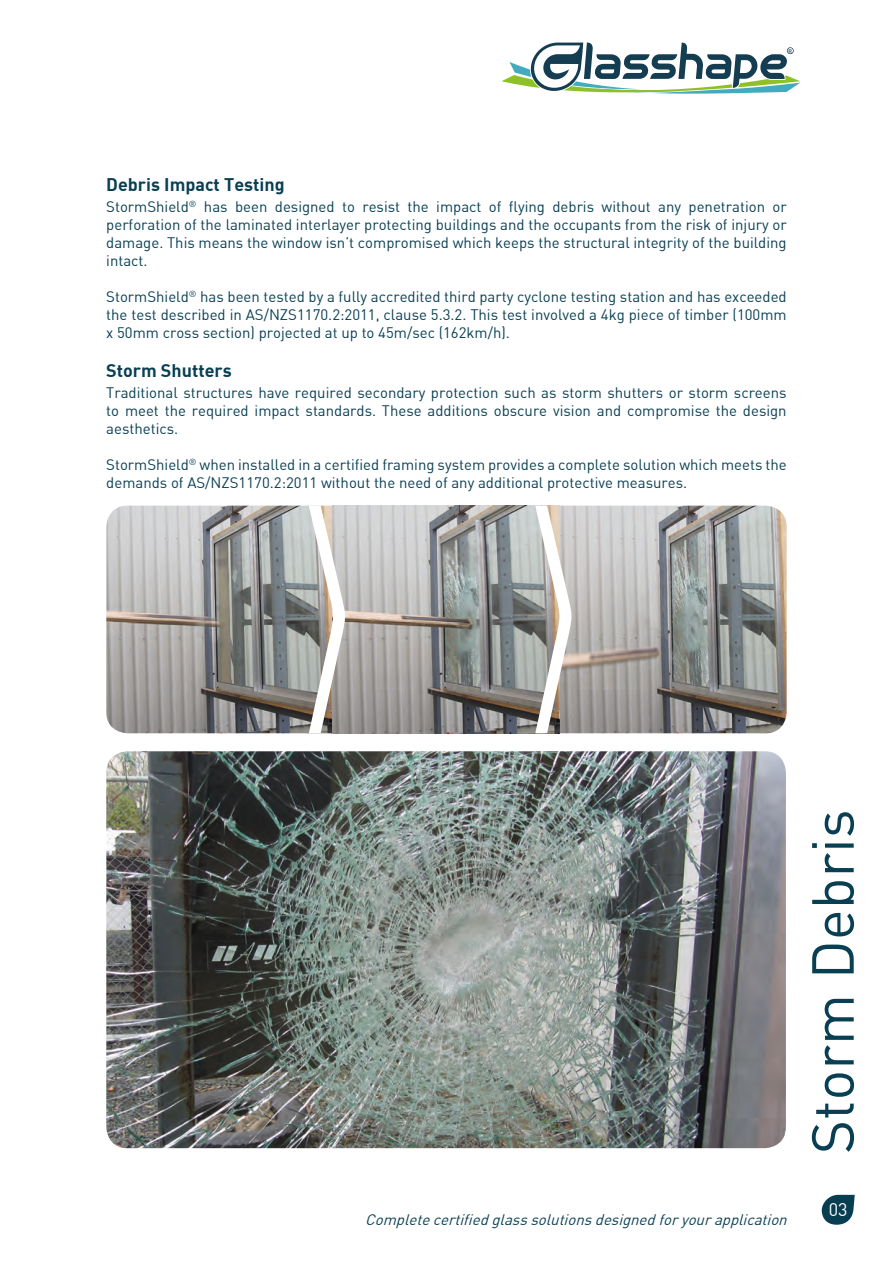
<style>
.page{position:relative;width:893px;height:1263px;background:#fff}
.page>*{position:absolute;margin:0;border:0;box-sizing:border-box;transform-origin:0 0}
.t1{font:58.35px "DIN Bek";color:#093f53}
.t2{font:700 18px "DI Nbek";color:#093f53}
.t3{font:18px "DIN Bek";color:#fff}
.t4{font:15px/18px "DIN Bek";color:#093f53;text-align:justify}
.t5{font:italic 15px "DIN Bek";color:#093f53}
.t6{font:700 5.25px "DIN Alternate";color:#123d50;scale:1.09 1}
</style>
<div class="page">
<svg style="left:502px;top:43px;width:298px;height:51px"></svg>
<svg style="left:822px;top:1195px;width:33px;height:30px"></svg>
<img style="left:106px;top:751px;width:680px;height:397px">
<img style="left:106px;top:506px;width:681px;height:227px">
<svg style="left:309px;top:506px;width:36px;height:227px"></svg>
<svg style="left:535px;top:506px;width:36px;height:227px"></svg>
<p class="t6" style="left:789px;top:47px;width:5px">R</p>
<p class="t2" style="left:106px;top:173px;width:180px">Debris Impact Testing</p>
<p class="t4" style="left:106px;top:198px;width:682px">StormShield<sup>®</sup> has been designed to resist the impact of flying debris without any penetration or perforation of the laminated interlayer protecting buildings and the occupants from the risk of injury or damage. This means the window isn’t compromised which keeps the structural integrity of the building intact.</p>
<p class="t4" style="left:106px;top:287px;width:682px">StormShield<sup>®</sup> has been tested by a fully accredited third party cyclone testing station and has exceeded the test described in AS/NZS1170.2:2011, clause 5.3.2. This test involved a 4kg piece of timber (100mm x 50mm cross section) projected at up to 45m/sec (162km/h).</p>
<p class="t2" style="left:106px;top:359px;width:127px">Storm Shutters</p>
<p class="t4" style="left:106px;top:383px;width:682px">Traditional structures have required secondary protection such as storm shutters or storm screens to meet the required impact standards. These additions obscure vision and compromise the design aesthetics.</p>
<p class="t4" style="left:106px;top:455px;width:682px">StormShield<sup>®</sup> when installed in a certified framing system provides a complete solution which meets the demands of AS/NZS1170.2:2011 without the need of any additional protective measures.</p>
<p class="t5" style="left:365px;top:1210px;width:428px">Completecertifiedglasssolutionsdesignedforyourapplication</p>
<h1 class="t1" style="left:796px;top:1154px;width:346px;rotate:-90deg">Storm Debris</h1>
<p class="t3" style="left:829px;top:1198px;width:20px">03</p>
</div>
